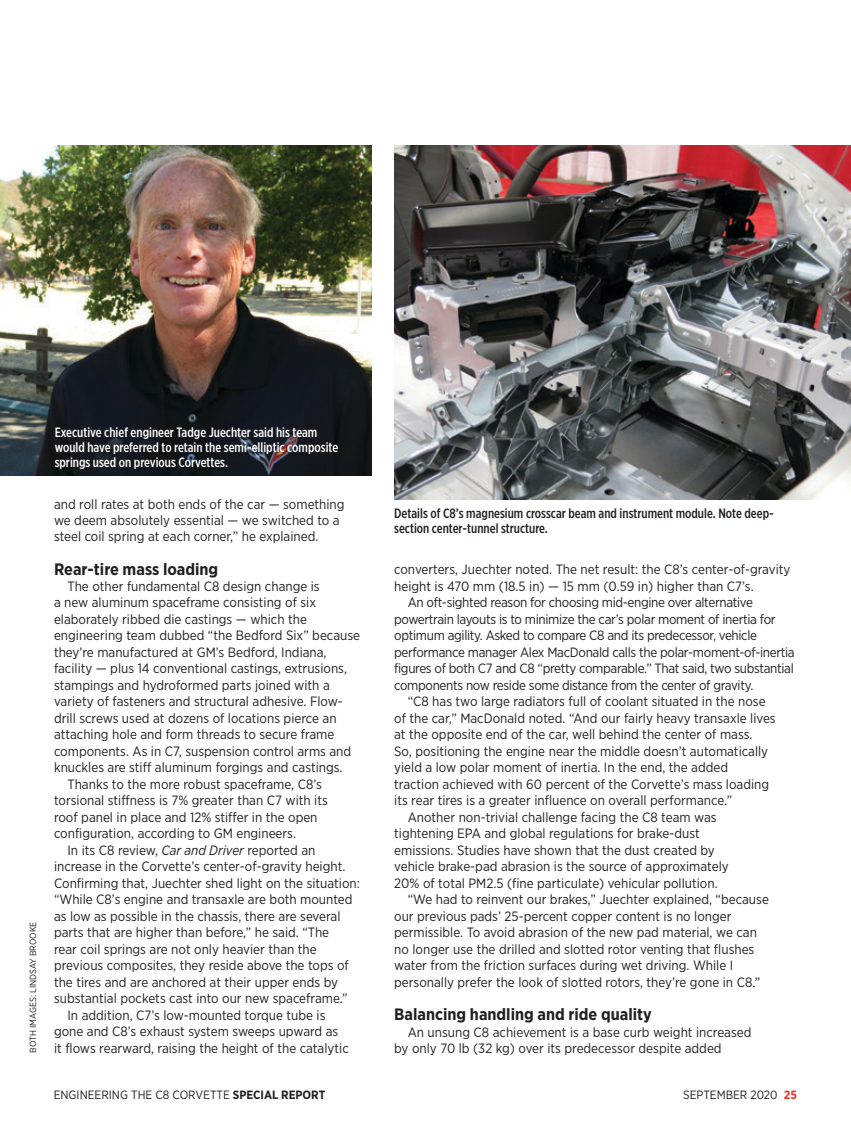
<style>
.page{position:relative;width:851px;height:1134px;background:#fff}
.page>*{position:absolute;margin:0;border:0;box-sizing:border-box;transform-origin:0 0}
.t1{font:700 16.5px "Gotham Narrow";color:#231f20}
.t2{font:13.5px/16.5px "Gotham Narrow";color:#231f20}
.t3{font:13.5px "Gotham Narrow";letter-spacing:-.025em;color:#231f20}
.t4{font:500 13.5px/15px "Gotham X Narrow";color:#fff}
.t5{font:500 13.5px/15px "Gotham X Narrow";color:#231f20}
.t6{font:12px "Gotham Narrow";color:#231f20}
.t7{font:9px "Gotham Narrow";color:#231f20}
.s1{font-style:italic}
.s2{font-weight:700}
.s3{font-weight:700;color:#ee3224}
</style>
<div class="page">
<img style="left:0;top:146px;width:371px;height:330px">
<img style="left:394px;top:146px;width:456px;height:354px">
<p class="t7" style="left:27px;top:1053px;width:133px;rotate:-90deg">BOTH IMAGES: LINDSAY BROOKE</p>
<p class="t4" style="left:55px;top:424px;width:285px">Executive chief engineer Tadge Juechter said his team would have preferred to retain the semi-elliptic composite springs used on previous Corvettes.</p>
<p class="t2" style="left:54px;top:495px;width:292px">and roll rates at both ends of the car — something we deem absolutely essential — we switched to a steel coil spring at each corner,” he explained.</p>
<p class="t1" style="left:54px;top:558px;width:166px">Rear-tire mass loading</p>
<p class="t2" style="left:68px;top:578px;width:254px">The other fundamental C8 design change is</p>
<p class="t2" style="left:54px;top:594px;width:263px">a new aluminum spaceframe consisting of six</p>
<p class="t2" style="left:54px;top:611px;width:254px">elaborately ribbed die castings — which the</p>
<p class="t2" style="left:54px;top:627px;width:307px">engineering team dubbed “the Bedford Six” because</p>
<p class="t2" style="left:54px;top:644px;width:274px">they’re manufactured at GM’s Bedford, Indiana,</p>
<p class="t2" style="left:54px;top:660px;width:294px">facility — plus 14 conventional castings, extrusions,</p>
<p class="t2" style="left:54px;top:677px;width:277px">stampings and hydroformed parts joined with a</p>
<p class="t2" style="left:54px;top:693px;width:290px">variety of fasteners and structural adhesive. Flow-</p>
<p class="t2" style="left:54px;top:710px;width:284px">drill screws used at dozens of locations pierce an</p>
<p class="t2" style="left:54px;top:726px;width:282px">attaching hole and form threads to secure frame</p>
<p class="t2" style="left:54px;top:743px;width:299px">components. As in C7, suspension control arms and</p>
<p class="t2" style="left:54px;top:759px;width:290px">knuckles are stiff aluminum forgings and castings.</p>
<p class="t2" style="left:68px;top:776px;width:256px">Thanks to the more robust spaceframe, C8’s</p>
<p class="t2" style="left:54px;top:792px;width:275px">torsional stiffness is 7% greater than C7 with its</p>
<p class="t2" style="left:54px;top:809px;width:265px">roof panel in place and 12% stiffer in the open</p>
<p class="t2" style="left:54px;top:825px;width:243px">configuration, according to GM engineers.</p>
<p class="t2" style="left:68px;top:842px;width:249px">In its C8 review, <span class="s1">Car and Driver</span> reported an</p>
<p class="t2" style="left:54px;top:858px;width:293px">increase in the Corvette’s center-of-gravity height.</p>
<p class="t2" style="left:54px;top:875px;width:307px">Confirming that, Juechter shed light on the situation:</p>
<p class="t2" style="left:54px;top:891px;width:300px">“While C8’s engine and transaxle are both mounted</p>
<p class="t2" style="left:54px;top:908px;width:288px">as low as possible in the chassis, there are several</p>
<p class="t2" style="left:54px;top:924px;width:277px">parts that are higher than before,” he said. “The</p>
<p class="t2" style="left:54px;top:941px;width:264px">rear coil springs are not only heavier than the</p>
<p class="t2" style="left:54px;top:957px;width:296px">previous composites, they reside above the tops of</p>
<p class="t2" style="left:54px;top:974px;width:285px">the tires and are anchored at their upper ends by</p>
<p class="t2" style="left:54px;top:990px;width:295px">substantial pockets cast into our new spaceframe.”</p>
<p class="t2" style="left:68px;top:1007px;width:259px">In addition, C7’s low-mounted torque tube is</p>
<p class="t2" style="left:54px;top:1023px;width:286px">gone and C8’s exhaust system sweeps upward as</p>
<p class="t2" style="left:54px;top:1040px;width:296px">it flows rearward, raising the height of the catalytic</p>
<p class="t5" style="left:394px;top:505px;width:381px">Details of C8’s magnesium crosscar beam and instrument module. Note deep&shy;section center-tunnel structure.</p>
<p class="t2" style="left:394px;top:561px;width:397px">converters, Juechter noted. The net result: the C8’s center-of-gravity</p>
<p class="t2" style="left:394px;top:578px;width:361px">height is 470 mm (18.5 in) — 15 mm (0.59 in) higher than C7’s.</p>
<p class="t3" style="left:407px;top:594px;width:347px">An oft-sighted reason for choosing mid-engine over alternative</p>
<p class="t3" style="left:394px;top:611px;width:383px">powertrain layouts is to minimize the car’s polar moment of inertia for</p>
<p class="t3" style="left:394px;top:627px;width:364px">optimum agility. Asked to compare C8 and its predecessor, vehicle</p>
<p class="t3" style="left:394px;top:644px;width:402px">performance manager Alex MacDonald calls the polar-moment-of-inertia</p>
<p class="t3" style="left:394px;top:660px;width:401px">figures of both C7 and C8 “pretty comparable.” That said, two substantial</p>
<p class="t3" style="left:394px;top:677px;width:360px">components now reside some distance from the center of gravity.</p>
<p class="t2" style="left:407px;top:693px;width:359px">“C8 has two large radiators full of coolant situated in the nose</p>
<p class="t2" style="left:394px;top:710px;width:383px">of the car,” MacDonald noted. “And our fairly heavy transaxle lives</p>
<p class="t2" style="left:394px;top:726px;width:360px">at the opposite end of the car, well behind the center of mass.</p>
<p class="t2" style="left:394px;top:743px;width:375px">So, positioning the engine near the middle doesn’t automatically</p>
<p class="t2" style="left:394px;top:759px;width:335px">yield a low polar moment of inertia. In the end, the added</p>
<p class="t2" style="left:394px;top:776px;width:376px">traction achieved with 60 percent of the Corvette’s mass loading</p>
<p class="t2" style="left:394px;top:792px;width:339px">its rear tires is a greater influence on overall performance.”</p>
<p class="t2" style="left:407px;top:809px;width:310px">Another non-trivial challenge facing the C8 team was</p>
<p class="t2" style="left:394px;top:825px;width:307px">tightening EPA and global regulations for brake-dust</p>
<p class="t2" style="left:394px;top:842px;width:322px">emissions. Studies have shown that the dust created by</p>
<p class="t2" style="left:394px;top:858px;width:336px">vehicle brake-pad abrasion is the source of approximately</p>
<p class="t2" style="left:394px;top:875px;width:325px">20% of total PM2.5 (fine particulate) vehicular pollution.</p>
<p class="t2" style="left:407px;top:891px;width:362px">“We had to reinvent our brakes,” Juechter explained, “because</p>
<p class="t2" style="left:394px;top:908px;width:339px">our previous pads’ 25-percent copper content is no longer</p>
<p class="t2" style="left:394px;top:924px;width:364px">permissible. To avoid abrasion of the new pad material, we can</p>
<p class="t2" style="left:394px;top:941px;width:361px">no longer use the drilled and slotted rotor venting that flushes</p>
<p class="t2" style="left:394px;top:957px;width:340px">water from the friction surfaces during wet driving. While I</p>
<p class="t2" style="left:394px;top:974px;width:367px">personally prefer the look of slotted rotors, they’re gone in C8.”</p>
<p class="t1" style="left:394px;top:1004px;width:259px">Balancing handling and ride quality</p>
<p class="t2" style="left:394px;top:1023px;width:359px;text-indent:14px">An unsung C8 achievement is a base curb weight increased by only 70 lb (32 kg) over its predecessor despite added</p>
<p class="t6" style="left:54px;top:1087px;width:273px">ENGINEERING THE C8 CORVETTE <span class="s2">SPECIAL REPORT</span></p>
<p class="t6" style="left:683px;top:1087px;width:115px">SEPTEMBER 2020 <span class="s3">25</span></p>
</div>
